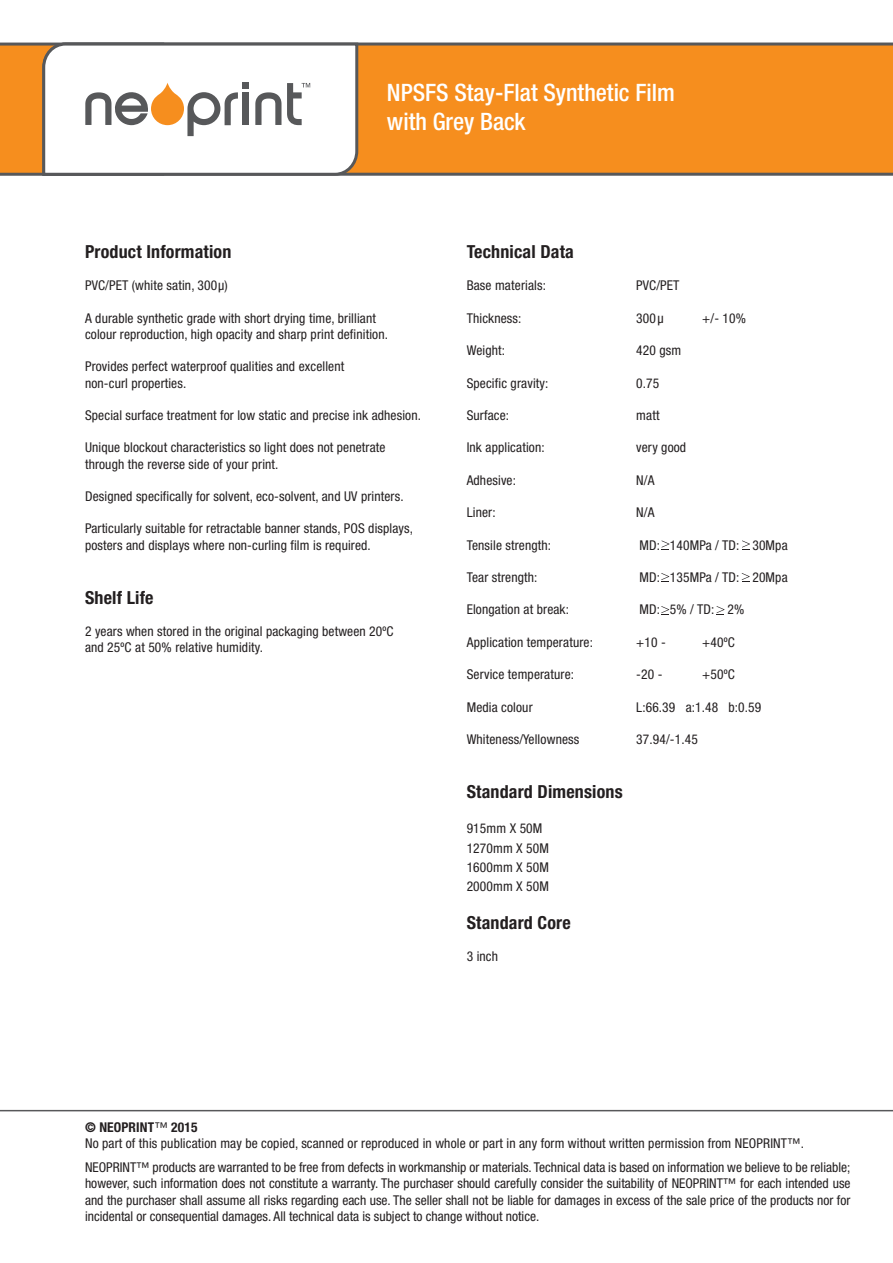
<style>
.page{position:relative;width:893px;height:1263px;background:#fff}
.page>*{position:absolute;margin:0;border:0;box-sizing:border-box;transform-origin:0 0}
.t1{font:500 condensed 24px/28.8px "Helvetica Neue";color:#fff}
.t2{font:700 condensed 18px "Helvetica Neue";letter-spacing:.01em;color:#231f20}
.t3{font:condensed 13.5px/16.2px "Helvetica Neue";letter-spacing:.01em;color:#231f20}
.t4{font:700 condensed 13.5px "Helvetica Neue";letter-spacing:.01em;color:#231f20}
.s1{font-weight:400}
</style>
<div class="page">
<div style="left:360px;top:42px;width:533px;height:134px;background:#f68e1e"></div>
<svg style="left:0;top:42px;width:360px;height:134px"></svg>
<hr style="left:0;top:1110px;width:893px;height:1px;background:#57585a">
<svg style="left:661px;top:540px;width:8px;height:10px"></svg>
<svg style="left:742px;top:540px;width:8px;height:10px"></svg>
<svg style="left:661px;top:573px;width:8px;height:9px"></svg>
<svg style="left:742px;top:573px;width:8px;height:9px"></svg>
<svg style="left:661px;top:606px;width:8px;height:9px"></svg>
<svg style="left:716px;top:606px;width:8px;height:9px"></svg>
<p class="t1" style="left:387px;top:78px;width:289px">NPSFS Stay-Flat Synthetic Film with Grey Back</p>
<p class="t2" style="left:85px;top:241px;width:148px">Product Information</p>
<p class="t3" style="left:85px;top:277px;width:144px">PVC/PET (white satin, 300µ)</p>
<p class="t3" style="left:85px;top:310px;width:304px">A durable synthetic grade with short drying time, brilliant colour reproduction, high opacity and sharp print definition.</p>
<p class="t3" style="left:85px;top:358px;width:261px">Provides perfect waterproof qualities and excellent non-curl properties.</p>
<p class="t3" style="left:85px;top:407px;width:337px">Special surface treatment for low static and precise ink adhesion.</p>
<p class="t3" style="left:85px;top:439px;width:302px">Unique blockout characteristics so light does not penetrate through the reverse side of your print.</p>
<p class="t3" style="left:85px;top:488px;width:320px">Designed specifically for solvent, eco-solvent, and UV printers.</p>
<p class="t3" style="left:85px;top:520px;width:330px">Particularly suitable for retractable banner stands, POS displays, posters and displays where non-curling film is required.</p>
<p class="t2" style="left:85px;top:586px;width:70px">Shelf Life</p>
<p class="t3" style="left:85px;top:623px;width:310px">2 years when stored in the original packaging between 20ºC</p>
<p class="t3" style="left:85px;top:639px;width:179px">and 25ºC at 50% relative humidity.</p>
<p class="t2" style="left:467px;top:241px;width:109px">Technical Data</p>
<p class="t3" style="left:467px;top:277px;width:81px">Base materials:</p>
<p class="t3" style="left:636px;top:277px;width:45px">PVC/PET</p>
<p class="t3" style="left:467px;top:310px;width:56px">Thickness:</p>
<p class="t3" style="left:636px;top:310px;width:29px">300µ</p>
<p class="t3" style="left:702px;top:310px;width:45px">+/- 10%</p>
<p class="t3" style="left:467px;top:342px;width:40px">Weight:</p>
<p class="t3" style="left:636px;top:342px;width:46px">420 gsm</p>
<p class="t3" style="left:467px;top:375px;width:83px">Specific gravity:</p>
<p class="t3" style="left:636px;top:375px;width:25px">0.75</p>
<p class="t3" style="left:467px;top:407px;width:44px">Surface:</p>
<p class="t3" style="left:636px;top:407px;width:25px">matt</p>
<p class="t3" style="left:467px;top:439px;width:80px">Ink application:</p>
<p class="t3" style="left:636px;top:439px;width:52px">very good</p>
<p class="t3" style="left:467px;top:472px;width:51px">Adhesive:</p>
<p class="t3" style="left:636px;top:472px;width:20px">N/A</p>
<p class="t3" style="left:467px;top:504px;width:30px">Liner:</p>
<p class="t3" style="left:636px;top:504px;width:20px">N/A</p>
<p class="t3" style="left:467px;top:537px;width:86px">Tensile strength:</p>
<p class="t3" style="left:640px;top:537px;width:150px">MD: 140MPa / TD: 30Mpa</p>
<p class="t3" style="left:467px;top:569px;width:72px">Tear strength:</p>
<p class="t3" style="left:640px;top:569px;width:150px">MD: 135MPa / TD: 20Mpa</p>
<p class="t3" style="left:467px;top:601px;width:104px">Elongation at break:</p>
<p class="t3" style="left:640px;top:601px;width:106px">MD: 5% / TD: 2%</p>
<p class="t3" style="left:467px;top:634px;width:128px">Application temperature:</p>
<p class="t3" style="left:636px;top:634px;width:31px">+10 -</p>
<p class="t3" style="left:702px;top:634px;width:34px">+40ºC</p>
<p class="t3" style="left:467px;top:666px;width:109px">Service temperature:</p>
<p class="t3" style="left:636px;top:666px;width:28px">-20 -</p>
<p class="t3" style="left:702px;top:666px;width:34px">+50ºC</p>
<p class="t3" style="left:467px;top:699px;width:67px">Media colour</p>
<p class="t3" style="left:636px;top:699px;width:127px">L:66.39 a:1.48 b:0.59</p>
<p class="t3" style="left:467px;top:731px;width:114px">Whiteness/Yellowness</p>
<p class="t3" style="left:636px;top:731px;width:63px">37.94/-1.45</p>
<p class="t2" style="left:467px;top:781px;width:158px">Standard Dimensions</p>
<p class="t3" style="left:467px;top:820px;width:77px">915mm X 50M</p>
<p class="t3" style="left:467px;top:840px;width:84px">1270mm X 50M</p>
<p class="t3" style="left:467px;top:859px;width:84px">1600mm X 50M</p>
<p class="t3" style="left:467px;top:878px;width:84px">2000mm X 50M</p>
<p class="t2" style="left:467px;top:911px;width:106px">Standard Core</p>
<p class="t3" style="left:467px;top:948px;width:33px">3 inch</p>
<p class="t4" style="left:85px;top:1119px;width:114px">© NEOPRINT<span class="s1">™</span> 2015</p>
<p class="t3" style="left:85px;top:1135px;width:720px">No part of this publication may be copied, scanned or reproduced in whole or part in any form without written permission from NEOPRINT™.</p>
<p class="t3" style="left:85px;top:1159px;width:767px;text-align:justify">NEOPRINT™ products are warranted to be free from defects in workmanship or materials. Technical data is based on information we believe to be reliable; however, such information does not constitute a warranty. The purchaser should carefully consider the suitability of NEOPRINT™ for each intended use and the purchaser shall assume all risks regarding each use. The seller shall not be liable for damages in excess of the sale price of the products nor for incidental or consequential damages. All technical data is subject to change without notice.</p>
</div>
